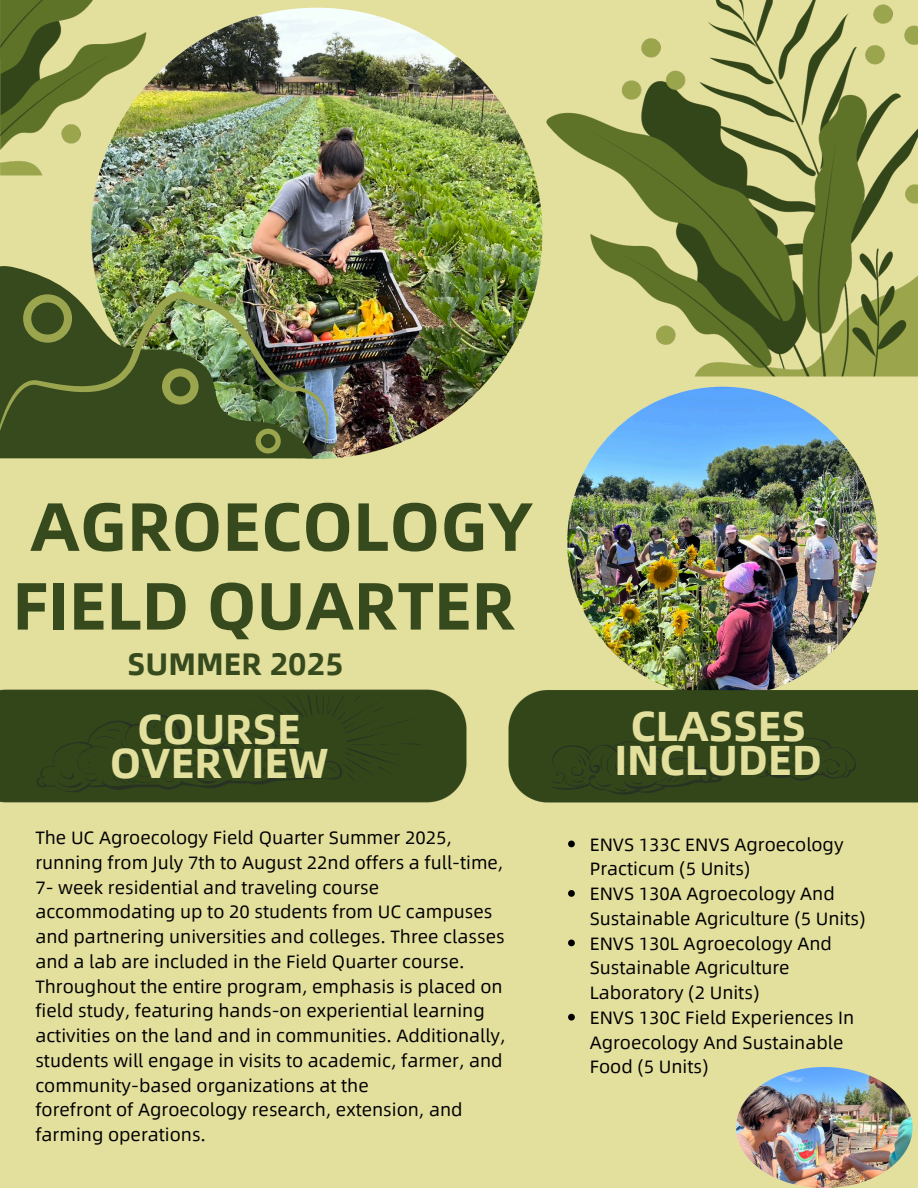
<style>
.page{position:relative;width:918px;height:1188px;background:#e3df9d}
.page>*{position:absolute;margin:0;border:0;box-sizing:border-box;transform-origin:0 0}
.t1{font:700 68.4px "Alibaba Sans";color:#364a1d}
.t2{font:700 66.9px "Alibaba Sans";color:#364a1d}
.t3{font:700 42.3px/33.8px "Alibaba Sans";color:#e3df9d;text-align:center}
.t4{font:700 31.35px "Alibaba Sans";color:#364a1d}
.t5{font:18px/24.8px "Alibaba Sans";color:#000}
</style>
<div class="page">
<img style="left:91px;top:8px;width:451px;height:451px;border-radius:225px">
<img style="left:0;top:266px;width:313px;height:192px">
<img style="left:0;top:292px;width:328px;height:159px">
<svg style="left:162px;top:368px;width:37px;height:37px"></svg>
<svg style="left:256px;top:429px;width:25px;height:25px"></svg>
<svg style="left:23px;top:294px;width:49px;height:49px;background:#617132"></svg>
<img style="left:540px;top:0;width:378px;height:377px">
<img style="left:567px;top:387px;width:311px;height:310px;border-radius:50%">
<img style="left:0;top:0;width:197px;height:183px">
<img style="left:0;top:689px;width:467px;height:114px">
<img style="left:508px;top:681px;width:410px;height:122px">
<svg style="left:568px;top:841px;width:7px;height:6px"></svg>
<svg style="left:568px;top:890px;width:7px;height:7px"></svg>
<svg style="left:568px;top:940px;width:7px;height:6px"></svg>
<svg style="left:568px;top:1014px;width:7px;height:7px"></svg>
<img style="left:736px;top:1067px;width:177px;height:121px;border-radius:50%">
<h3 class="t1" style="left:30px;top:470px;width:504px">AGROECOLOGY</h3>
<h3 class="t2" style="left:13px;top:550px;width:504px">FIELD QUARTER</h3>
<p class="t4" style="left:128px;top:637px;width:218px">SUMMER 2025</p>
<p class="t3" style="left:110px;top:710px;width:220px">COURSE<br>OVERVIEW</p>
<p class="t5" style="left:35px;top:824px;width:472px">The UC Agroecology Field Quarter Summer 2025, running from July 7th to August 22nd offers a full-time, 7- week residential and traveling course accommodating up to 20 students from UC campuses and partnering universities and colleges. Three classes and a lab are included in the Field Quarter course.<br>Throughout the entire program, emphasis is placed on field study, featuring hands-on experiential learning activities on the land and in communities. Additionally, students will engage in visits to academic, farmer, and community-based organizations at the</p>
<p class="t5" style="left:35px;top:1096px;width:429px">forefront of Agroecology research, extension, and</p>
<h1 class="t5" style="left:35px;top:1121px;width:172px">farming operations.</h1>
<h2 class="t3" style="left:614px;top:707px;width:209px">CLASSES<br>INCLUDED</h2>
<p class="t5" style="left:590px;top:831px;width:255px">ENVS 133C ENVS Agroecology<br>Practicum (5 Units)</p>
<h2 class="t5" style="left:590px;top:880px;width:277px">ENVS 130A Agroecology And<br>Sustainable Agriculture (5 Units)</h2>
<p class="t5" style="left:590px;top:930px;width:244px">ENVS 130L Agroecology And<br>Sustainable Agriculture<br>Laboratory (2 Units)</p>
<p class="t5" style="left:590px;top:1004px;width:266px">ENVS 130C Field Experiences In<br>Agroecology And Sustainable<br>Food (5 Units)</p>
</div>
